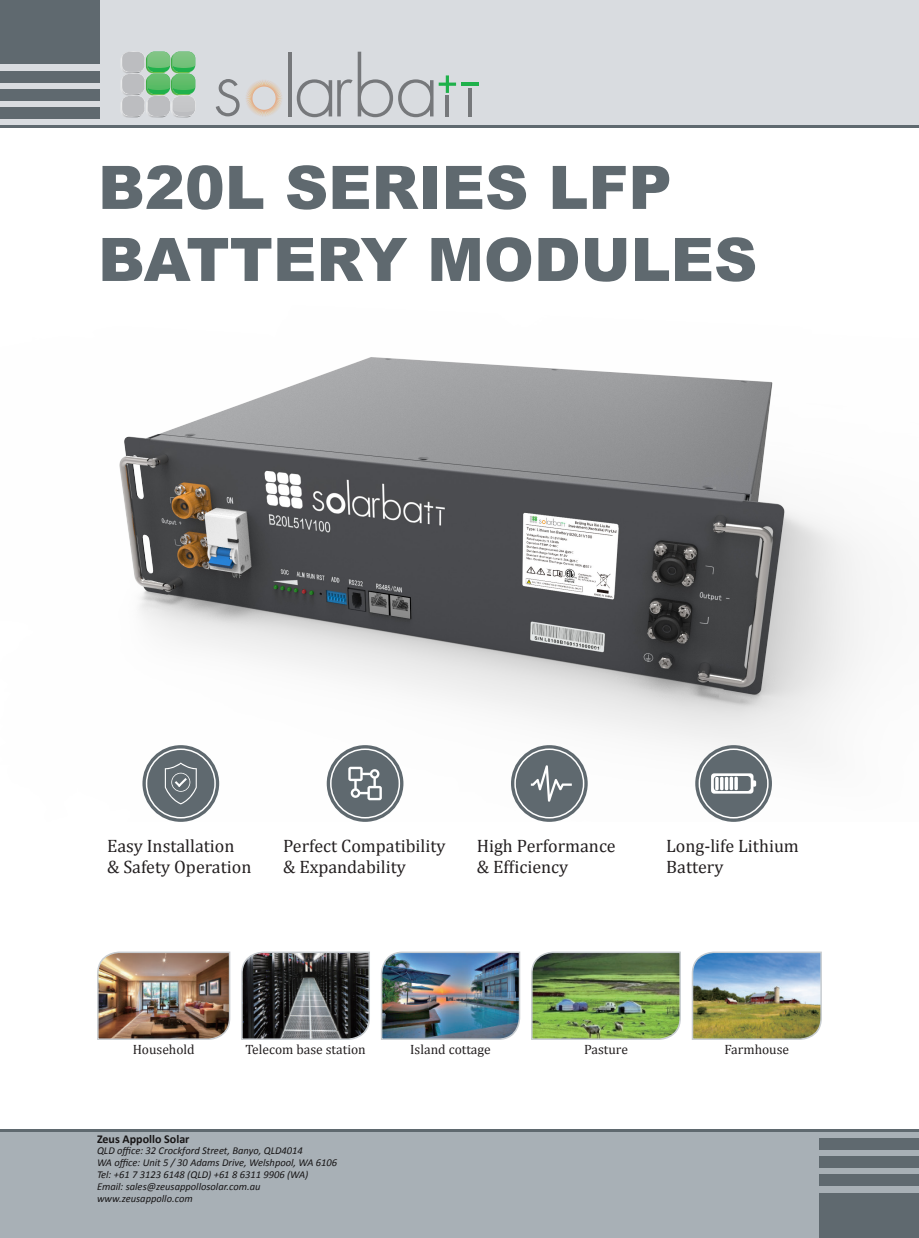
<style>
.page{position:relative;width:919px;height:1238px;background:#fff}
.page>*{position:absolute;margin:0;border:0;box-sizing:border-box;transform-origin:0 0}
.大标一{font:900 60px/72px "Arial";color:#5f696f}
.正文{font:18px/21px "Cambria";color:#231f20}
.正文-2{font:13.5px "Cambria";color:#231f20}
.t1{font:700 12px "Calibri";color:#231f20}
.t2{font:italic 10.5px/12px "Calibri";color:#231f20}
</style>
<div class="page">
<div style="left:0;top:0;width:918px;height:128px;background:#d9dce0"></div>
<div style="left:0;top:0;width:100px;height:64px;background:#5f696f"></div>
<div style="left:0;top:71px;width:100px;height:11px;background:#5f696f"></div>
<div style="left:0;top:89px;width:100px;height:11px;background:#5f696f"></div>
<div style="left:0;top:107px;width:100px;height:11px;background:#5f696f"></div>
<div style="left:0;top:1130px;width:918px;height:107px;background:#a8b0b6"></div>
<hr style="left:0;top:125px;width:918px;height:3px;background:#5f696f">
<hr style="left:0;top:1129px;width:918px;height:2px;background:#5f696f">
<div style="left:819px;top:1193px;width:99px;height:44px;background:#5f696f"></div>
<div style="left:819px;top:1174px;width:99px;height:11px;background:#5f696f"></div>
<div style="left:819px;top:1156px;width:99px;height:11px;background:#5f696f"></div>
<div style="left:819px;top:1138px;width:99px;height:11px;background:#5f696f"></div>
<img style="left:119px;top:357px;width:746px;height:464px">
<svg style="left:121px;top:51px;width:74px;height:66px"></svg>
<img style="left:173px;top:110px;width:22px;height:2px">
<img style="left:172px;top:96px;width:23px;height:14px">
<img style="left:147px;top:74px;width:23px;height:16px">
<img style="left:172px;top:74px;width:23px;height:16px">
<img style="left:147px;top:52px;width:23px;height:16px">
<img style="left:172px;top:52px;width:23px;height:16px">
<hr style="left:461px;top:83px;width:17px;height:3px;background:#1fb14b">
<hr style="left:468px;top:88px;width:3px;height:28px;background:#76787b">
<svg style="left:216px;top:79px;width:23px;height:37px"></svg>
<hr style="left:288px;top:52px;width:3px;height:64px;background:#76787b">
<svg style="left:297px;top:52px;width:159px;height:65px"></svg>
<svg style="left:246px;top:80px;width:36px;height:37px"></svg>
<svg style="left:695px;top:745px;width:76px;height:76px"></svg>
<svg style="left:698px;top:748px;width:70px;height:70px"></svg>
<svg style="left:511px;top:745px;width:76px;height:76px"></svg>
<svg style="left:514px;top:748px;width:70px;height:70px"></svg>
<div style="left:327px;top:745px;width:76px;height:76px;background:#5f696f;border-radius:50%"></div>
<svg style="left:330px;top:748px;width:70px;height:70px"></svg>
<svg style="left:142px;top:745px;width:77px;height:76px"></svg>
<svg style="left:146px;top:748px;width:70px;height:70px"></svg>
<svg style="left:241px;top:951px;width:129px;height:89px;background:#4b4c4d"></svg>
<img style="left:97px;top:951px;width:134px;height:89px">
<img style="left:381px;top:951px;width:140px;height:89px">
<img style="left:531px;top:951px;width:150px;height:89px">
<img style="left:691px;top:951px;width:131px;height:89px">
<p class="大标一" style="left:98px;top:150px;width:660px">B20L SERIES LFP<br>BATTERY MODULES</p>
<p class="正文" style="left:107px;top:834px;width:129px">Easy Installation</p>
<p class="正文" style="left:107px;top:855px;width:146px">&amp; Safety Operation</p>
<p class="正文" style="left:283px;top:834px;width:164px">Perfect Compatibility</p>
<p class="正文" style="left:283px;top:855px;width:124px">&amp; Expandability</p>
<p class="正文" style="left:476px;top:834px;width:140px">High Performance</p>
<p class="正文" style="left:476px;top:855px;width:93px">&amp; Efficiency</p>
<p class="正文" style="left:666px;top:834px;width:134px">Long-life Lithium<br>Battery</p>
<p class="正文-2" style="left:133px;top:1041px;width:64px">Household</p>
<p class="正文-2" style="left:245px;top:1041px;width:122px">Telecom base station</p>
<p class="正文-2" style="left:410px;top:1041px;width:82px">Island cottage</p>
<p class="正文-2" style="left:584px;top:1041px;width:45px">Pasture</p>
<p class="正文-2" style="left:724px;top:1041px;width:66px">Farmhouse</p>
<p class="t1" style="left:97px;top:1131px;width:94px">Zeus Appollo Solar</p>
<p class="t2" style="left:97px;top:1143px;width:242px">QLD office: 32 Crockford Street, Banyo, QLD4014<br>WA office: Unit 5 / 30 Adams Drive, Welshpool, WA 6106<br>Tel: +61 7 3123 6148 (QLD) +61 8 6311 9906 (WA)<br>Email: sales@zeusappollosolar.com.au www.zeusappollo.com</p>
</div>
